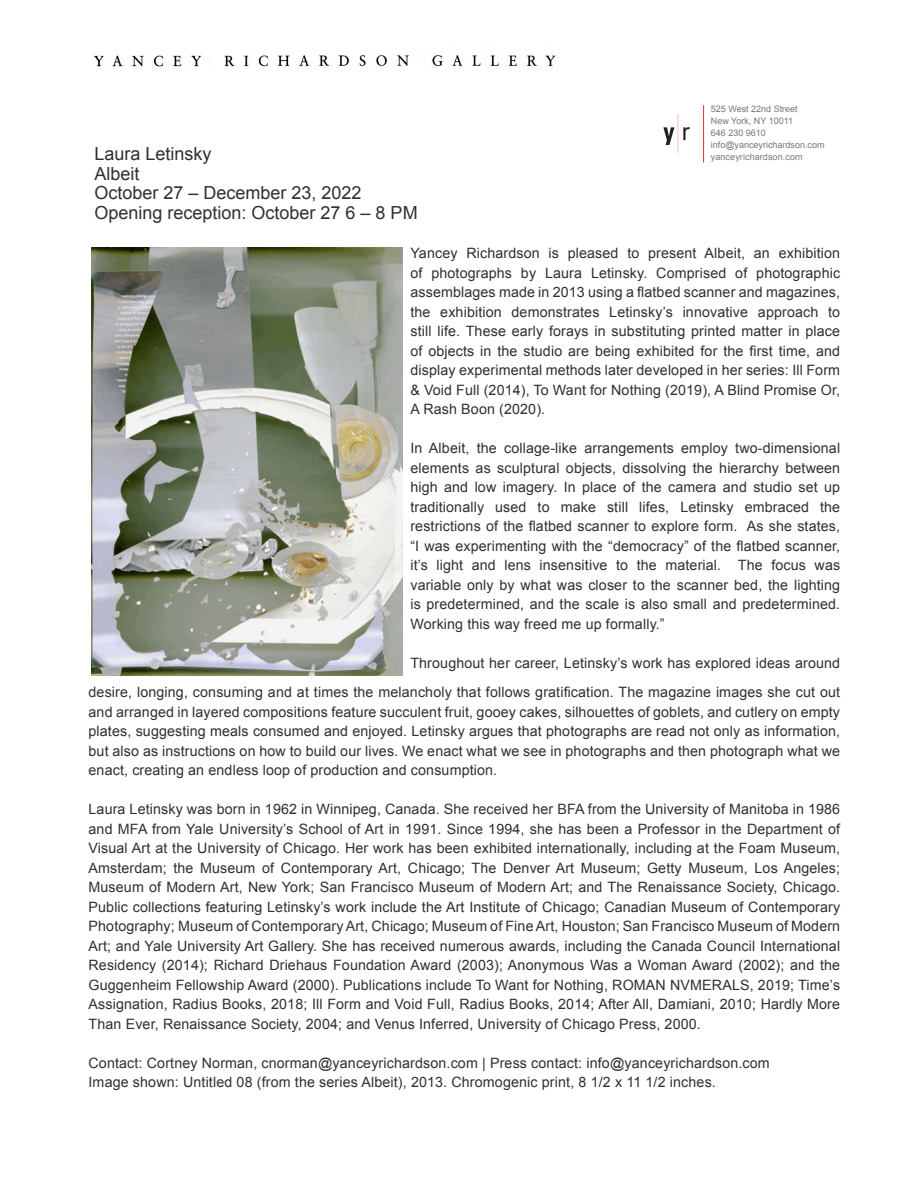
<style>
.page{position:relative;width:918px;height:1188px;background:#fff}
.page>*{position:absolute;margin:0;border:0;box-sizing:border-box;transform-origin:0 0}
.Press_Article_Body_S{font:18px "Arial";color:#312f30}
.Press_Article_Body_S-2{font:14.25px/19.5px "Arial";letter-spacing:.01em;color:#312f30;text-align:justify}
.t1{font:9px "Arial";color:#76787b}
</style>
<div class="page">
<img style="left:94px;top:55px;width:462px;height:12px">
<hr style="left:703px;top:105px;width:1px;height:58px;background:#ee2a24">
<img style="left:663px;top:114px;width:27px;height:39px">
<img style="left:91px;top:248px;width:311px;height:428px">
<p class="Press_Article_Body_S" style="left:94px;top:142px;width:119px">Laura Letinsky</p>
<p class="Press_Article_Body_S" style="left:94px;top:162px;width:47px">Albeit</p>
<p class="Press_Article_Body_S" style="left:94px;top:181px;width:269px">October 27 – December 23, 2022</p>
<p class="Press_Article_Body_S" style="left:94px;top:201px;width:325px">Opening reception: October 27 6 – 8 PM</p>
<p class="t1" style="left:711px;top:103px;width:88px">525 West 22nd Street</p>
<p class="t1" style="left:711px;top:115px;width:84px">New York, NY 10011</p>
<p class="t1" style="left:711px;top:127px;width:57px">646 230 9610</p>
<p class="t1" style="left:711px;top:139px;width:115px">info@yanceyrichardson.com</p>
<p class="t1" style="left:711px;top:151px;width:93px">yanceyrichardson.com</p>
<p class="Press_Article_Body_S-2" style="left:410px;top:244px;width:431px">Yancey Richardson is pleased to present Albeit, an exhibition of photographs by Laura Letinsky. Comprised of photographic assemblages made in 2013 using a flatbed scanner and magazines, the exhibition demonstrates Letinsky’s innovative approach to still life. These early forays in substituting printed matter in place of objects in the studio are being exhibited for the first time, and display experimental methods later developed in her series: Ill Form &amp; Void Full (2014), To Want for Nothing (2019), A Blind Promise Or, A Rash Boon (2020).</p>
<p class="Press_Article_Body_S-2" style="left:410px;top:439px;width:431px">In Albeit, the collage-like arrangements employ two-dimensional elements as sculptural objects, dissolving the hierarchy between high and low imagery. In place of the camera and studio set up traditionally used to make still lifes, Letinsky embraced the restrictions of the flatbed scanner to explore form. As she states, “I was experimenting with the “democracy” of the flatbed scanner, it’s light and lens insensitive to the material. The focus was variable only by what was closer to the scanner bed, the lighting is predetermined, and the scale is also small and predetermined.<br>Working this way freed me up formally.”</p>
<p class="Press_Article_Body_S-2" style="left:410px;top:653px;width:431px">Throughout her career, Letinsky’s work has explored ideas around</p>
<p class="Press_Article_Body_S-2" style="left:89px;top:683px;width:753px">desire, longing, consuming and at times the melancholy that follows gratification. The magazine images she cut out and arranged in layered compositions feature succulent fruit, gooey cakes, silhouettes of goblets, and cutlery on empty plates, suggesting meals consumed and enjoyed. Letinsky argues that photographs are read not only as information, but also as instructions on how to build our lives. We enact what we see in photographs and then photograph what we enact, creating an endless loop of production and consumption.</p>
<p class="Press_Article_Body_S-2" style="left:89px;top:800px;width:753px">Laura Letinsky was born in 1962 in Winnipeg, Canada. She received her BFA from the University of Manitoba in 1986 and MFA from Yale University’s School of Art in 1991. Since 1994, she has been a Professor in the Department of Visual Art at the University of Chicago. Her work has been exhibited internationally, including at the Foam Museum, Amsterdam; the Museum of Contemporary Art, Chicago; The Denver Art Museum; Getty Museum, Los Angeles; Museum of Modern Art, New York; San Francisco Museum of Modern Art; and The Renaissance Society, Chicago.<br>Public collections featuring Letinsky’s work include the Art Institute of Chicago; Canadian Museum of Contemporary Photography; Museum of Contemporary Art, Chicago; Museum of Fine Art, Houston; San Francisco Museum of Modern Art; and Yale University Art Gallery. She has received numerous awards, including the Canada Council International Residency (2014); Richard Driehaus Foundation Award (2003); Anonymous Was a Woman Award (2002); and the Guggenheim Fellowship Award (2000). Publications include To Want for Nothing, ROMAN NVMERALS, 2019; Time’s Assignation, Radius Books, 2018; Ill Form and Void Full, Radius Books, 2014; After All, Damiani, 2010; Hardly More Than Ever, Renaissance Society, 2004; and Venus Inferred, University of Chicago Press, 2000.</p>
<p class="Press_Article_Body_S-2" style="left:89px;top:1053px;width:683px">Contact: Cortney Norman, cnorman@yanceyrichardson.com | Press contact: info@yanceyrichardson.com</p>
<p class="Press_Article_Body_S-2" style="left:89px;top:1073px;width:629px">Image shown: Untitled 08 (from the series Albeit), 2013. Chromogenic print, 8 1/2 x 11 1/2 inches.</p>
</div>
